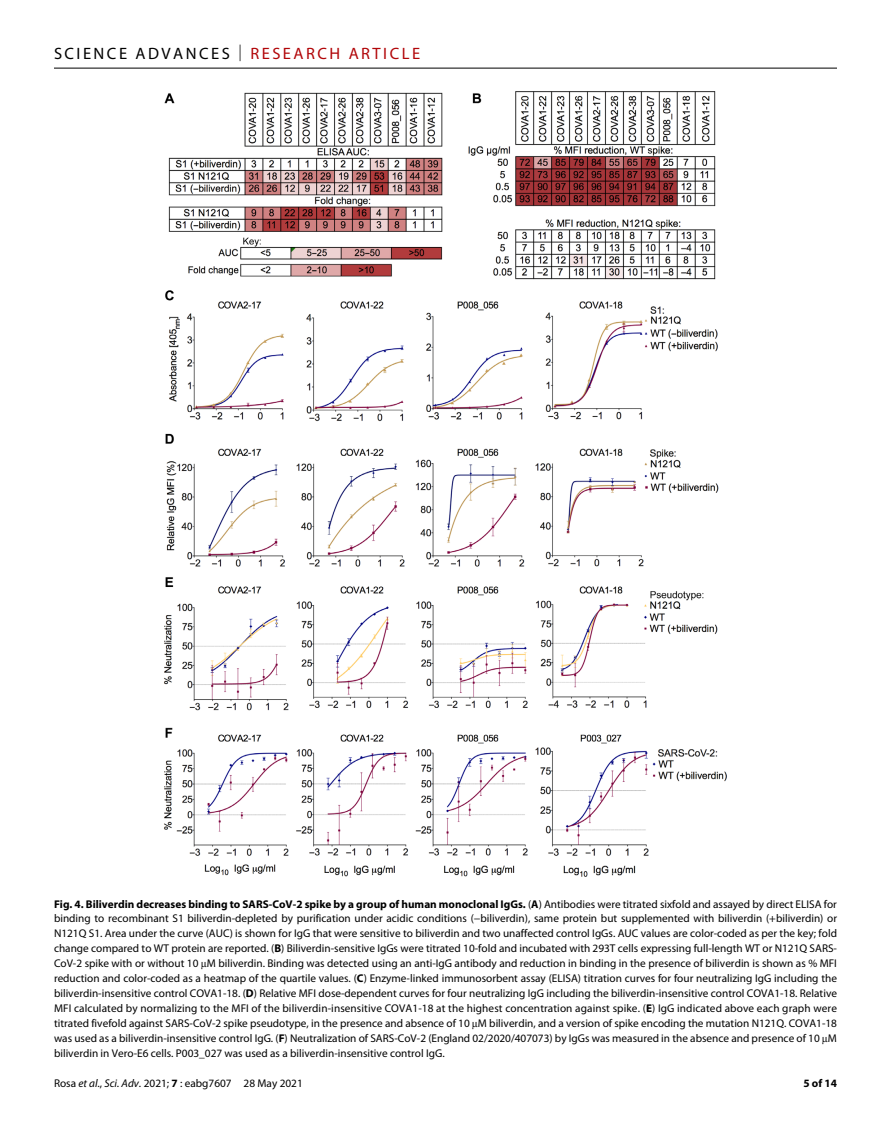
<style>
.page{position:relative;width:891px;height:1134px;background:#fff}
.page>*{position:absolute;margin:0;border:0;box-sizing:border-box;transform-origin:0 0}
.t1{font:16.5px "Myriad Pro";letter-spacing:.15em;color:#000}
.t2{font:11.25px/15px "Myriad Pro";color:#000;text-align:justify}
.t3{font:700 11.25px "Myriad Pro";color:#000}
.s1{font-weight:300}
.s2{color:#b10508}
.s3{font-weight:700}
.s4{font-style:italic}
</style>
<div class="page">
<hr style="left:54px;top:68px;width:783px;height:1px;background:#000">
<img style="left:164px;top:91px;width:563px;height:786px">
<h1 class="t1" style="left:54px;top:40px;width:368px">SCIENCE ADVANCES <span class="s1">|</span> <span class="s2">RESEARCH ARTICLE</span></h1>
<p class="t2" style="left:54px;top:896px;width:785px"><span class="s3">Fig. 4. Biliverdin decreases binding to SARS-CoV-2 spike by a group of human monoclonal IgGs.</span> (<span class="s3">A</span>) Antibodies were titrated sixfold and assayed by direct ELISA for binding to recombinant S1 biliverdin-depleted by purification under acidic conditions (−biliverdin), same protein but supplemented with biliverdin (+biliverdin) or N121Q S1. Area under the curve (AUC) is shown for IgG that were sensitive to biliverdin and two unaffected control IgGs. AUC values are color-coded as per the key; fold change compared to WT protein are reported. (<span class="s3">B</span>) Biliverdin-sensitive IgGs were titrated 10-fold and incubated with 293T cells expressing full-length WT or N121Q SARS-CoV-2 spike with or without 10 M biliverdin. Binding was detected using an anti-IgG antibody and reduction in binding in the presence of biliverdin is shown as % MFI reduction and color-coded as a heatmap of the quartile values. (<span class="s3">C</span>) Enzyme-linked immunosorbent assay (ELISA) titration curves for four neutralizing IgG including the biliverdin-insensitive control COVA1-18. (<span class="s3">D</span>) Relative MFI dose-dependent curves for four neutralizing IgG including the biliverdin-insensitive control COVA1-18. Relative MFI calculated by normalizing to the MFI of the biliverdin-insensitive COVA1-18 at the highest concentration against spike. (<span class="s3">E</span>) IgG indicated above each graph were titrated fivefold against SARS-CoV-2 spike pseudotype, in the presence and absence of 10 M biliverdin, and a version of spike encoding the mutation N121Q. COVA1-18 was used as a biliverdin-insensitive control IgG. (<span class="s3">F</span>) Neutralization of SARS-CoV-2 (England 02/2020/407073) by IgGs was measured in the absence and presence of 10 M biliverdin in Vero-E6 cells. P003_027 was used as a biliverdin-insensitive control IgG.</p>
<p class="t2" style="left:54px;top:1076px;width:250px">Rosa <span class="s4">et al</span>., <span class="s4">Sci. Adv.</span> 2021; <span class="s3">7</span> : eabg7607 28 May 2021</p>
<p class="t3" style="left:803px;top:1074px;width:35px">5 of 14</p>
</div>
